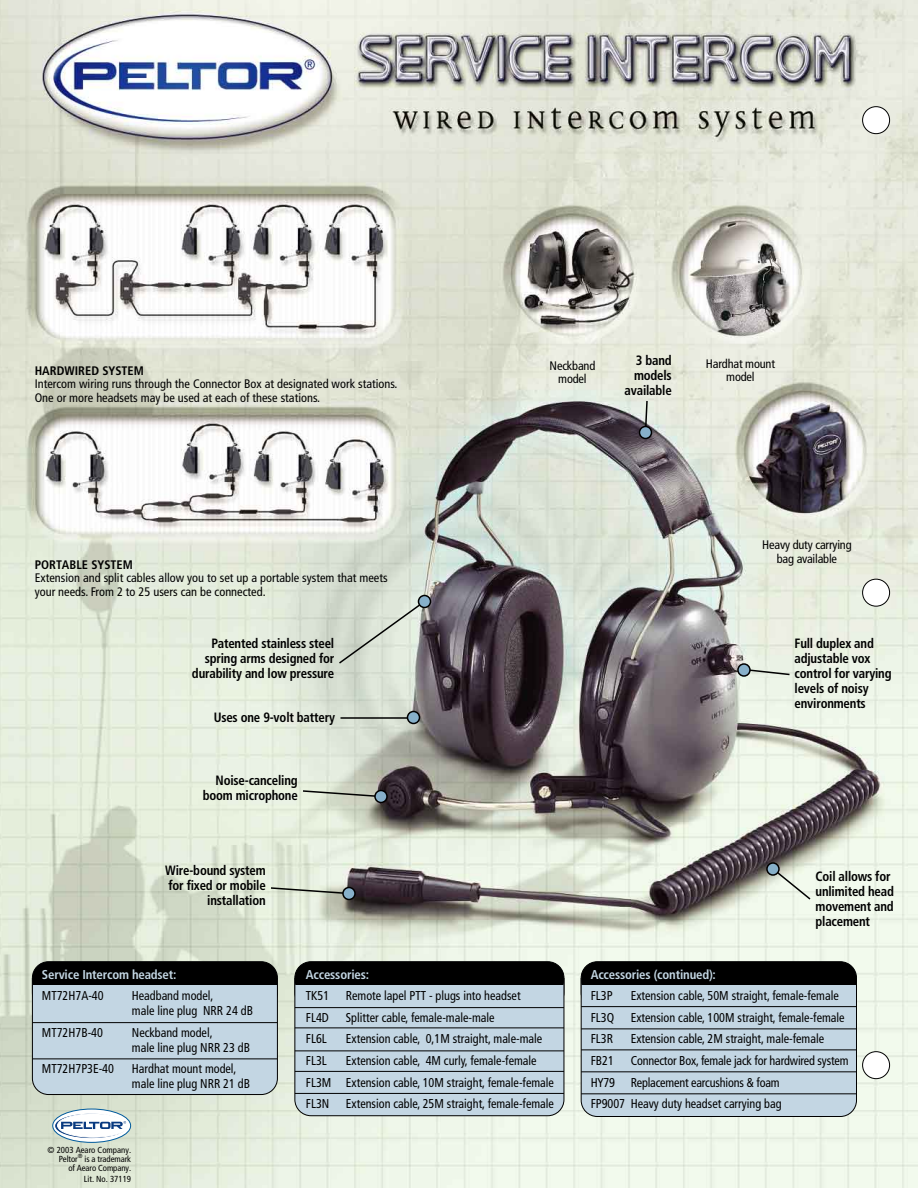
<style>
.page{position:relative;width:918px;height:1188px;background:#fff}
.page>*{position:absolute;margin:0;border:0;box-sizing:border-box;transform-origin:0 0}
.t1{font:700 condensed 13.5px/15px "Frutiger";letter-spacing:-.015em;color:#000;text-align:right;scale:.95 1}
.t2{font:condensed 12.9px/21.6px "Frutiger";color:#000;scale:.95 1}
.t3{font:700 condensed 12.9px "Frutiger";letter-spacing:-.015em;color:#c3d6e3}
.t4{font:condensed 12.3px/13.5px "Frutiger";color:#000;text-align:center}
.t5{font:700 condensed 12.3px "Frutiger";color:#000}
.t6{font:condensed 8.7px/9.4px "Frutiger";letter-spacing:-.01em;color:#000;text-align:right}
</style>
<div class="page">
<img style="left:0;top:0;width:918px;height:1188px">
<div style="left:862px;top:1051px;width:28px;height:28px;background:#fff;border:1px solid #000;border-radius:50%"></div>
<div style="left:862px;top:579px;width:28px;height:28px;background:#fff;border:1px solid #000;border-radius:50%"></div>
<div style="left:862px;top:106px;width:28px;height:28px;background:#fff;border:1px solid #000;border-radius:50%"></div>
<svg style="left:301px;top:789px;width:82px;height:9px"></svg>
<div style="left:374px;top:790px;width:14px;height:13px;background:#87b0ca;border:2px solid #000;border-radius:50%"></div>
<svg style="left:770px;top:866px;width:42px;height:35px"></svg>
<div style="left:766px;top:862px;width:14px;height:14px;background:#87b0ca;border:2px solid #000;border-radius:50%"></div>
<svg style="left:748px;top:668px;width:43px;height:8px"></svg>
<div style="left:737px;top:663px;width:14px;height:14px;background:#87b0ca;border:2px solid #000;border-radius:50%"></div>
<svg style="left:269px;top:886px;width:82px;height:9px"></svg>
<div style="left:342px;top:887px;width:14px;height:13px;background:#87b0ca;border:2px solid #000;border-radius:50%"></div>
<svg style="left:31px;top:962px;width:247px;height:133px;background:#9eadb7"></svg>
<hr style="left:32px;top:1022px;width:245px;height:1px;background:#000">
<hr style="left:32px;top:1058px;width:245px;height:1px;background:#000">
<svg style="left:294px;top:962px;width:271px;height:155px;background:#a2b1bc"></svg>
<hr style="left:295px;top:1007px;width:269px;height:1px;background:#000">
<hr style="left:295px;top:1027px;width:269px;height:1px;background:#000">
<hr style="left:295px;top:1050px;width:269px;height:1px;background:#000">
<svg style="left:580px;top:962px;width:277px;height:155px;background:#a1b1bb"></svg>
<hr style="left:581px;top:1006px;width:275px;height:1px;background:#000">
<hr style="left:581px;top:1028px;width:275px;height:1px;background:#000">
<hr style="left:581px;top:1049px;width:275px;height:1px;background:#000">
<svg style="left:53px;top:1109px;width:78px;height:34px"></svg>
<svg style="left:56px;top:1114px;width:71px;height:24px"></svg>
<div style="left:57px;top:1114px;width:72px;height:23px;background:#fff;border:1px solid #fff;border-radius:50%"></div>
<svg style="left:61px;top:1121px;width:65px;height:8px"></svg>
<svg style="left:337px;top:599px;width:90px;height:66px;background:#cbd2c7"></svg>
<div style="left:418px;top:595px;width:13px;height:13px;background:#87b0ca;border:2px solid #000;border-radius:50%"></div>
<svg style="left:644px;top:399px;width:5px;height:28px"></svg>
<div style="left:639px;top:426px;width:13px;height:13px;background:#87b0ca;border:2px solid #000;border-radius:50%"></div>
<hr style="left:340px;top:717px;width:74px;height:2px;background:#000">
<div style="left:407px;top:711px;width:13px;height:13px;background:#87b0ca;border:2px solid #000;border-radius:50%"></div>
<hr style="left:295px;top:1071px;width:269px;height:1px;background:#000">
<hr style="left:295px;top:1093px;width:269px;height:1px;background:#000">
<hr style="left:581px;top:1093px;width:275px;height:1px;background:#000">
<hr style="left:581px;top:1071px;width:275px;height:1px;background:#000">
<p class="t5" style="left:35px;top:366px;width:111px">HARDWIRED SYSTEM</p>
<p class="t4" style="left:35px;top:378px;width:364px;text-align:left">Intercom wiring runs through the Connector Box at designated work stations.<br>One or more headsets may be used at each of these stations.</p>
<p class="t5" style="left:35px;top:560px;width:100px">PORTABLE SYSTEM</p>
<p class="t4" style="left:35px;top:572px;width:354px;text-align:left">Extension and split cables allow you to set up a portable system that meets your needs. From 2 to 25 users can be connected.</p>
<p class="t1" style="left:192px;top:638px;width:151px">Patented stainless steel spring arms designed for durability and low pressure</p>
<p class="t1" style="left:214px;top:711px;width:129px">Uses one 9-volt battery</p>
<p class="t1" style="left:203px;top:775px;width:101px">Noise-canceling boom microphone</p>
<p class="t1" style="left:165px;top:865px;width:107px">Wire-bound system for fixed or mobile installation</p>
<p class="t4" style="left:550px;top:360px;width:47px">Neckband model</p>
<p class="t1" style="left:625px;top:354px;width:51px">3 band models available</p>
<p class="t4" style="left:706px;top:358px;width:71px">Hardhat mount model</p>
<p class="t4" style="left:762px;top:539px;width:91px">Heavy duty carrying bag available</p>
<p class="t1" style="left:795px;top:637px;width:104px;text-align:left">Full duplex and adjustable vox control for varying levels of noisy environments</p>
<p class="t1" style="left:816px;top:870px;width:84px;text-align:left">Coil allows for unlimited head movement and placement</p>
<p class="t3" style="left:42px;top:970px;width:136px">Service Intercom headset:</p>
<p class="t2" style="left:42px;top:986px;width:66px">MT72H7A-40</p>
<p class="t2" style="left:132px;top:990px;width:129px;line-height:15px">Headband model,<br>male line plug NRR 24 dB</p>
<p class="t2" style="left:42px;top:1023px;width:66px">MT72H7B-40</p>
<p class="t2" style="left:132px;top:1026px;width:126px;line-height:15px">Neckband model,<br>male line plug NRR 23 dB</p>
<p class="t2" style="left:42px;top:1059px;width:77px">MT72H7P3E-40</p>
<p class="t2" style="left:132px;top:1063px;width:126px;line-height:15px">Hardhat mount model, male line plug NRR 21 dB</p>
<p class="t6" style="left:48px;top:1146px;width:85px">© 2003 Aearo Company.<br>Peltor<sup>®</sup> is a trademark<br>of Aearo Company.</p>
<p class="t6" style="left:84px;top:1175px;width:49px">Lit. No. 37119</p>
<p class="t3" style="left:306px;top:970px;width:65px">Accessories:</p>
<p class="t2" style="left:306px;top:986px;width:26px">TK51</p>
<p class="t2" style="left:346px;top:986px;width:185px">Remote lapel PTT - plugs into headset</p>
<p class="t2" style="left:306px;top:1008px;width:26px">FL4D</p>
<p class="t2" style="left:346px;top:1008px;width:158px">Splitter cable, female-male-male</p>
<p class="t2" style="left:306px;top:1029px;width:24px">FL6L</p>
<p class="t2" style="left:346px;top:1029px;width:208px">Extension cable, 0,1M straight, male-male</p>
<p class="t2" style="left:306px;top:1051px;width:24px">FL3L</p>
<p class="t2" style="left:306px;top:1051px;width:263px;text-indent:40px">Extension cable, 4M curly, female-female<br>FL3M Extension cable, 10M straight, female-female<br>FL3N</p>
<p class="t2" style="left:346px;top:1094px;width:221px">Extension cable, 25M straight, female-female</p>
<p class="t3" style="left:591px;top:970px;width:127px">Accessories (continued):</p>
<p class="t2" style="left:591px;top:986px;width:25px">FL3P</p>
<p class="t2" style="left:631px;top:986px;width:221px">Extension cable, 50M straight, female-female</p>
<p class="t2" style="left:591px;top:1008px;width:26px">FL3Q</p>
<p class="t2" style="left:631px;top:1008px;width:227px">Extension cable, 100M straight, female-female</p>
<p class="t2" style="left:591px;top:1029px;width:25px">FL3R</p>
<p class="t2" style="left:631px;top:1029px;width:205px">Extension cable, 2M straight, male-female</p>
<p class="t2" style="left:591px;top:1051px;width:26px">FB21</p>
<p class="t2" style="left:591px;top:1051px;width:273px;text-indent:40px">Connector Box, female jack for hardwired system<br>HY79 Replacement earcushions &amp; foam<br>FP9007 Heavy duty headset carrying bag</p>
</div>
